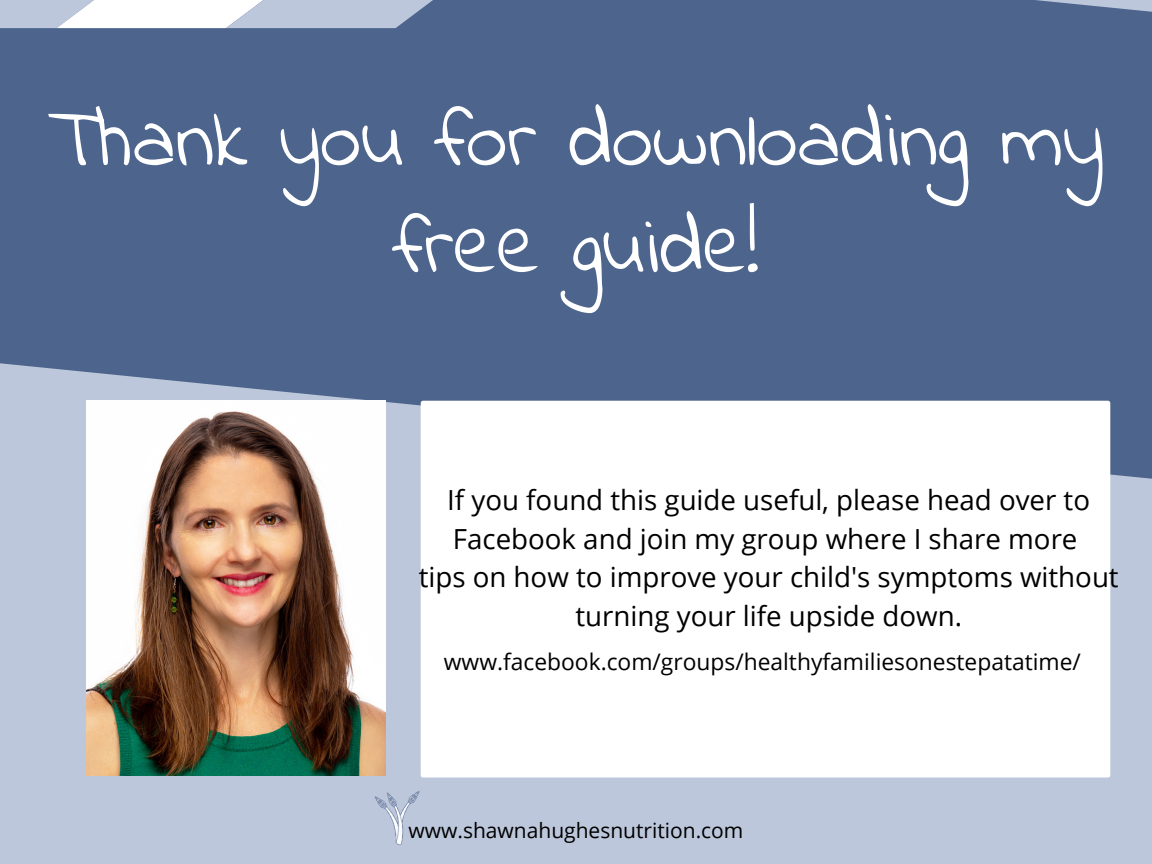
<style>
.page{position:relative;width:1152px;height:864px;background:#bdc7db}
.page>*{position:absolute;margin:0;border:0;box-sizing:border-box;transform-origin:0 0}
.t1{font:84px/106.8px "Indie Flower";color:#fff;text-align:center}
.t2{font:27.75px/38.5px "Open Sans";color:#000}
.t3{font:22.8px "Open Sans";color:#000}
.t4{font:21px "Open Sans";color:#000}
</style>
<div class="page">
<div style="left:0;top:0;width:1152px;height:481px;background:#4d648d"></div>
<svg style="left:0;top:0;width:433px;height:28px"></svg>
<img style="left:343px;top:762px;width:78px;height:83px">
<img style="left:86px;top:401px;width:300px;height:374px">
<div style="left:421px;top:401px;width:689px;height:377px;background:#fff"></div>
<p class="t1" style="left:48px;top:92px;width:1057px">Thank you for downloading my free guide!</p>
<p class="t2" style="left:447px;top:480px;width:644px">If you found this guide useful, please head over to<br>Facebook and join my group where I share more</p>
<p class="t2" style="left:419px;top:557px;width:702px;text-align:center">tips on how to improve your child's symptoms without turning your life upside down.</p>
<p class="t3" style="left:444px;top:646px;width:639px">www.facebook.com/groups/healthyfamiliesonestepatatime/</p>
<p class="t4" style="left:408px;top:816px;width:337px">www.shawnahughesnutrition.com</p>
</div>
